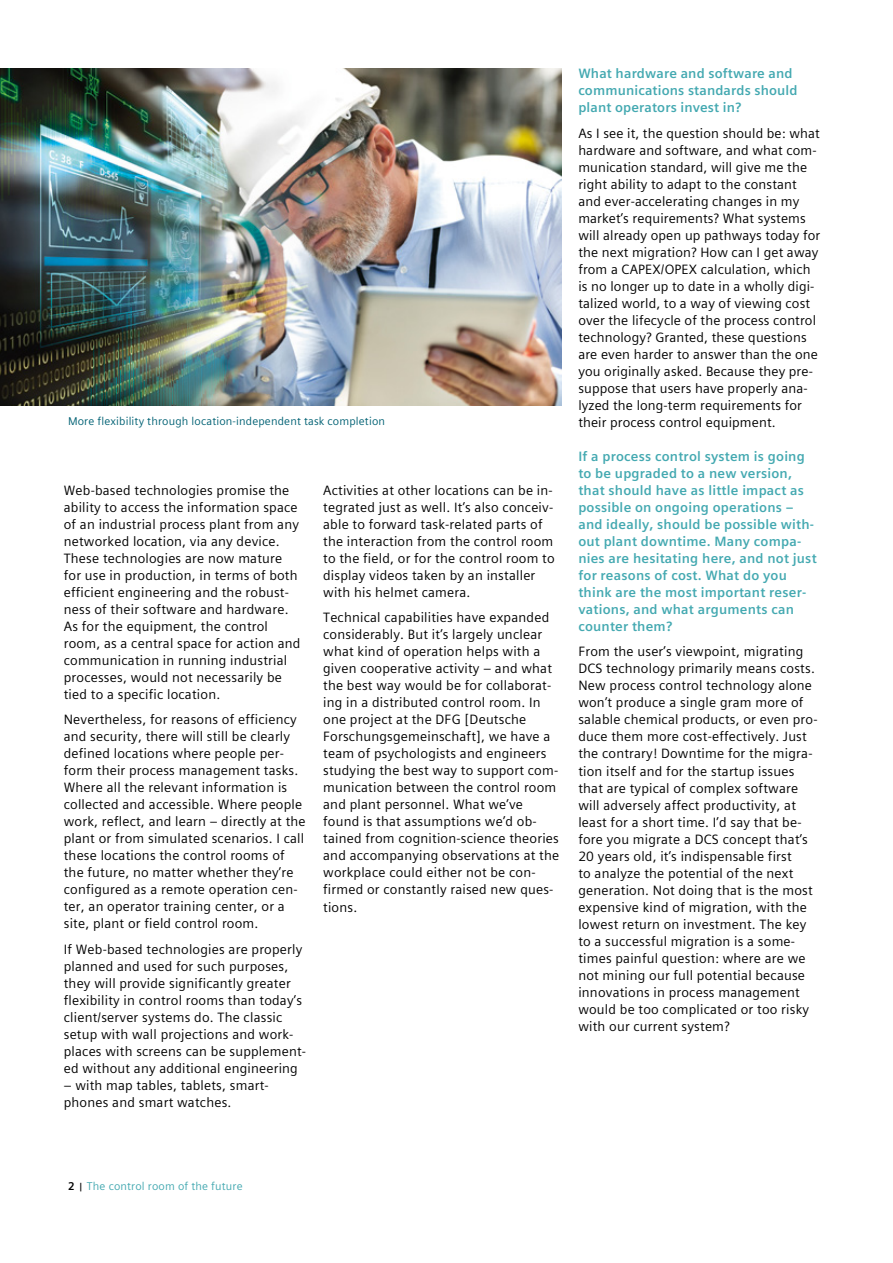
<style>
.page{position:relative;width:893px;height:1263px;background:#fff}
.page>*{position:absolute;margin:0;border:0;box-sizing:border-box;transform-origin:0 0}
.t1{font:13.5px/17px "Siemens Sans Global";letter-spacing:.015em;color:#000}
.t2{font:700 13.5px/17px "Siemens Sans Global";letter-spacing:.015em;color:#44a9b1}
.t3{font:11.25px "Siemens Sans Global";letter-spacing:.015em;color:#006174}
.t4{font:11.25px "Siemens Sans Global";letter-spacing:.015em;color:#44a9b1}
.s1{font-weight:700;color:#000}
.s2{color:#000}
</style>
<div class="page">
<img style="left:0;top:68px;width:561px;height:337px">
<p class="t3" style="left:68px;top:412px;width:319px">More flexibility through location-independent task completion</p>
<p class="t1" style="left:64px;top:482px;width:238px">Web-based technologies promise the ability to access the information space of an industrial process plant from any networked location, via any device.<br>These technologies are now mature for use in production, in terms of both efficient engineering and the robust&shy;ness of their software and hardware.<br>As for the equipment, the control room, as a central space for action and communication in running industrial processes, would not necessarily be tied to a specific location.</p>
<p class="t1" style="left:64px;top:711px;width:243px">Nevertheless, for reasons of efficiency and security, there will still be clearly defined locations where people per&shy;form their process management tasks.<br>Where all the relevant information is collected and accessible. Where people work, reflect, and learn – directly at the plant or from simulated scenarios. I call these locations the control rooms of the future, no matter whether they’re configured as a remote operation cen&shy;ter, an operator training center, or a site, plant or field control room.</p>
<p class="t1" style="left:64px;top:941px;width:244px">If Web-based technologies are properly planned and used for such purposes, they will provide significantly greater flexibility in control rooms than today’s client/server systems do. The classic setup with wall projections and work&shy;places with screens can be supplement&shy;ed without any additional engineering</p>
<p class="t1" style="left:64px;top:1077px;width:207px">– with map tables, tablets, smart&shy;phones and smart watches.</p>
<p class="t1" style="left:323px;top:482px;width:233px">Activities at other locations can be in&shy;tegrated just as well. It’s also conceiv&shy;able to forward task-related parts of the interaction from the control room to the field, or for the control room to display videos taken by an installer with his helmet camera.</p>
<p class="t1" style="left:323px;top:609px;width:238px">Technical capabilities have expanded considerably. But it’s largely unclear what kind of operation helps with a given cooperative activity – and what the best way would be for collaborat&shy;ing in a distributed control room. In one project at the DFG [Deutsche Forschungsgemeinschaft], we have a team of psychologists and engineers studying the best way to support com&shy;munication between the control room and plant personnel. What we’ve found is that assumptions we’d ob&shy;tained from cognition-science theories and accompanying observations at the workplace could either not be con&shy;firmed or constantly raised new ques&shy;tions.</p>
<p class="t2" style="left:578px;top:65px;width:221px">What hardware and software and communications standards should plant operators invest in?</p>
<p class="t1" style="left:578px;top:124px;width:243px">As I see it, the question should be: what hardware and software, and what com&shy;munication standard, will give me the right ability to adapt to the constant and ever-accelerating changes in my market’s requirements? What systems will already open up pathways today for the next migration? How can I get away from a CAPEX/OPEX calculation, which is no longer up to date in a wholly digi&shy;talized world, to a way of viewing cost over the lifecycle of the process control technology? Granted, these questions are even harder to answer than the one you originally asked. Because they pre&shy;suppose that users have properly ana&shy;lyzed the long-term requirements for their process control equipment.</p>
<p class="t2" style="left:578px;top:448px;width:240px">If a process control system is going to be upgraded to a new version, that should have as little impact as possible on ongoing operations – and ideally, should be possible with&shy;out plant downtime. Many compa&shy;nies are hesitating here, and not just for reasons of cost. What do you think are the most important reser&shy;vations, and what arguments can counter them?</p>
<p class="t1" style="left:578px;top:643px;width:241px">From the user’s viewpoint, migrating DCS technology primarily means costs.<br>New process control technology alone won’t produce a single gram more of salable chemical products, or even pro&shy;duce them more cost-effectively. Just the contrary! Downtime for the migra&shy;tion itself and for the startup issues that are typical of complex software will adversely affect productivity, at least for a short time. I’d say that be&shy;fore you migrate a DCS concept that’s 20 years old, it’s indispensable first<br>to analyze the potential of the next generation. Not doing that is the most expensive kind of migration, with the lowest return on investment. The key to a successful migration is a some&shy;times painful question: where are we not mining our full potential because innovations in process management would be too complicated or too risky with our current system?</p>
<p class="t4" style="left:68px;top:1178px;width:176px"><span class="s1">2</span> <span class="s2">⃒</span> The control room of the future</p>
</div>
